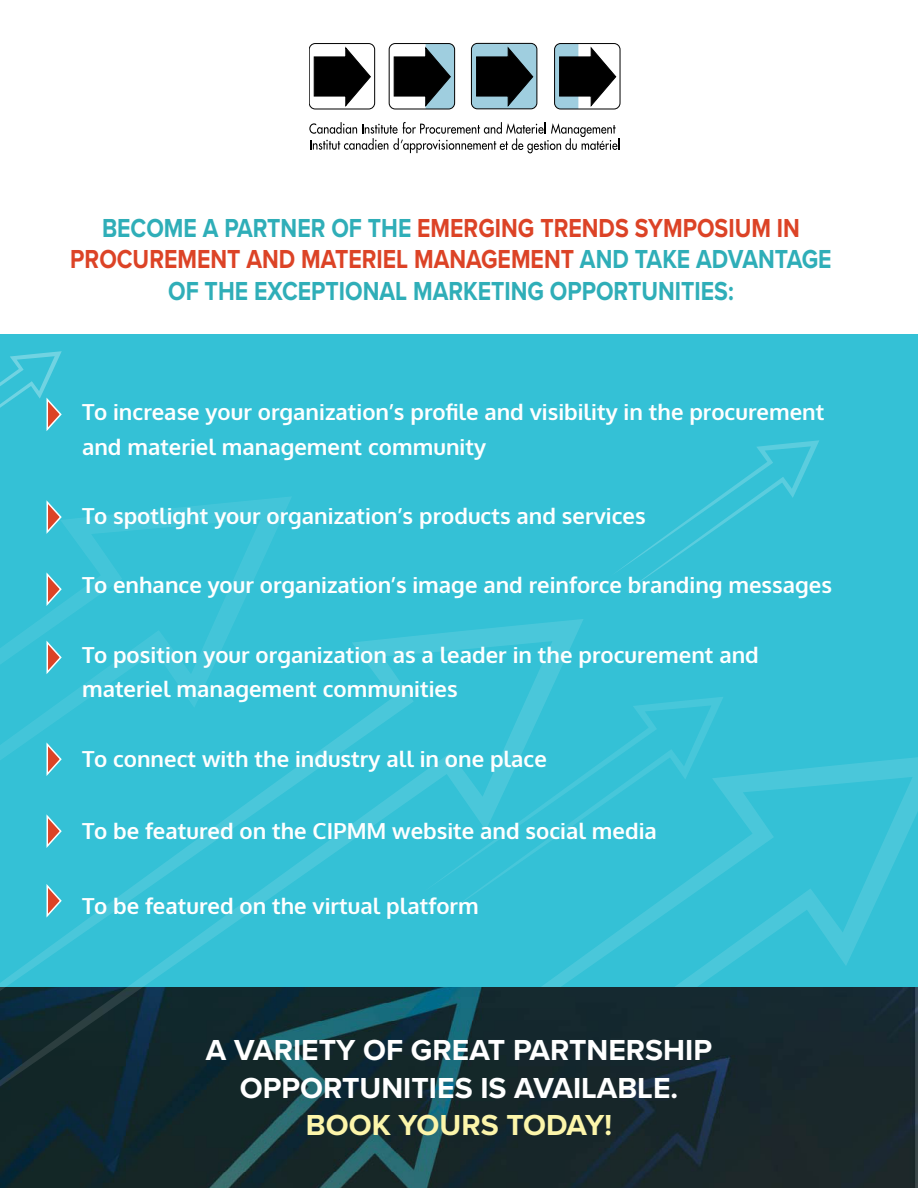
<style>
.page{position:relative;width:918px;height:1188px;background:#fff}
.page>*{position:absolute;margin:0;border:0;box-sizing:border-box;transform-origin:0 0}
.t1{font:700 30px/37.5px "Proxima Nova";color:#fff;text-align:center}
.t2{font:700 30px "Proxima Nova";color:#fcf5aa}
.t3{font:700 27px/31.5px "Proxima Nova";color:#2faeb8;text-align:center;scale:.85 1}
.t4{font:700 22.2px/34.7px "Oxygen";color:#fff}
.s1{color:#dc4326}
</style>
<div class="page">
<div style="left:0;top:335px;width:918px;height:666px;background:#34c1d6"></div>
<svg style="left:584px;top:757px;width:334px;height:230px"></svg>
<img style="left:0;top:987px;width:918px;height:201px">
<svg style="left:41px;top:497px;width:250px;height:122px"></svg>
<svg style="left:0;top:619px;width:584px;height:564px"></svg>
<svg style="left:423px;top:697px;width:301px;height:221px"></svg>
<svg style="left:617px;top:440px;width:202px;height:150px"></svg>
<svg style="left:389px;top:44px;width:66px;height:65px"></svg>
<div style="left:309px;top:43px;width:66px;height:66px;border:1px solid #000;border-radius:6px"></div>
<svg style="left:314px;top:48px;width:56px;height:58px"></svg>
<div style="left:389px;top:43px;width:66px;height:66px;border:1px solid #000;border-radius:6px"></div>
<svg style="left:394px;top:44px;width:61px;height:65px"></svg>
<div style="left:554px;top:43px;width:66px;height:66px;border:1px solid #000;border-radius:6px"></div>
<svg style="left:555px;top:44px;width:61px;height:65px"></svg>
<div style="left:471px;top:43px;width:66px;height:66px;background:#9fcedf;border:1px solid #000;border-radius:6px"></div>
<svg style="left:477px;top:48px;width:56px;height:58px"></svg>
<svg style="left:309px;top:122px;width:310px;height:31px"></svg>
<svg style="left:0;top:351px;width:62px;height:80px"></svg>
<svg style="left:46px;top:498px;width:17px;height:38px"></svg>
<svg style="left:46px;top:570px;width:17px;height:38px"></svg>
<svg style="left:46px;top:639px;width:17px;height:37px"></svg>
<svg style="left:46px;top:740px;width:17px;height:38px"></svg>
<svg style="left:46px;top:812px;width:17px;height:38px"></svg>
<svg style="left:46px;top:882px;width:17px;height:38px"></svg>
<p class="t3" style="left:70px;top:211px;width:897px">BECOME A PARTNER OF THE <span class="s1">EMERGING TRENDS SYMPOSIUM IN<br>PROCUREMENT AND MATERIEL MANAGEMENT</span> AND TAKE ADVANTAGE<br>OF THE EXCEPTIONAL MARKETING OPPORTUNITIES:</p>
<p class="t4" style="left:82px;top:395px;width:744px">To increase your organization’s profile and visibility in the procurement and materiel management community</p>
<p class="t4" style="left:82px;top:499px;width:565px">To spotlight your organization’s products and services</p>
<p class="t4" style="left:82px;top:569px;width:752px">To enhance your organization’s image and reinforce branding messages</p>
<p class="t4" style="left:82px;top:638px;width:678px">To position your organization as a leader in the procurement and materiel management communities</p>
<p class="t4" style="left:82px;top:742px;width:466px">To connect with the industry all in one place</p>
<p class="t4" style="left:82px;top:814px;width:576px">To be featured on the CIPMM website and social media</p>
<p class="t4" style="left:82px;top:890px;width:398px">To be featured on the virtual platform</p>
<h1 class="t1" style="left:206px;top:1031px;width:508px">A VARIETY OF GREAT PARTNERSHIP<br>OPPORTUNITIES IS AVAILABLE.</h1>
<h1 class="t2" style="left:306px;top:1103px;width:308px">BOOK YOURS TODAY!</h1>
</div>
